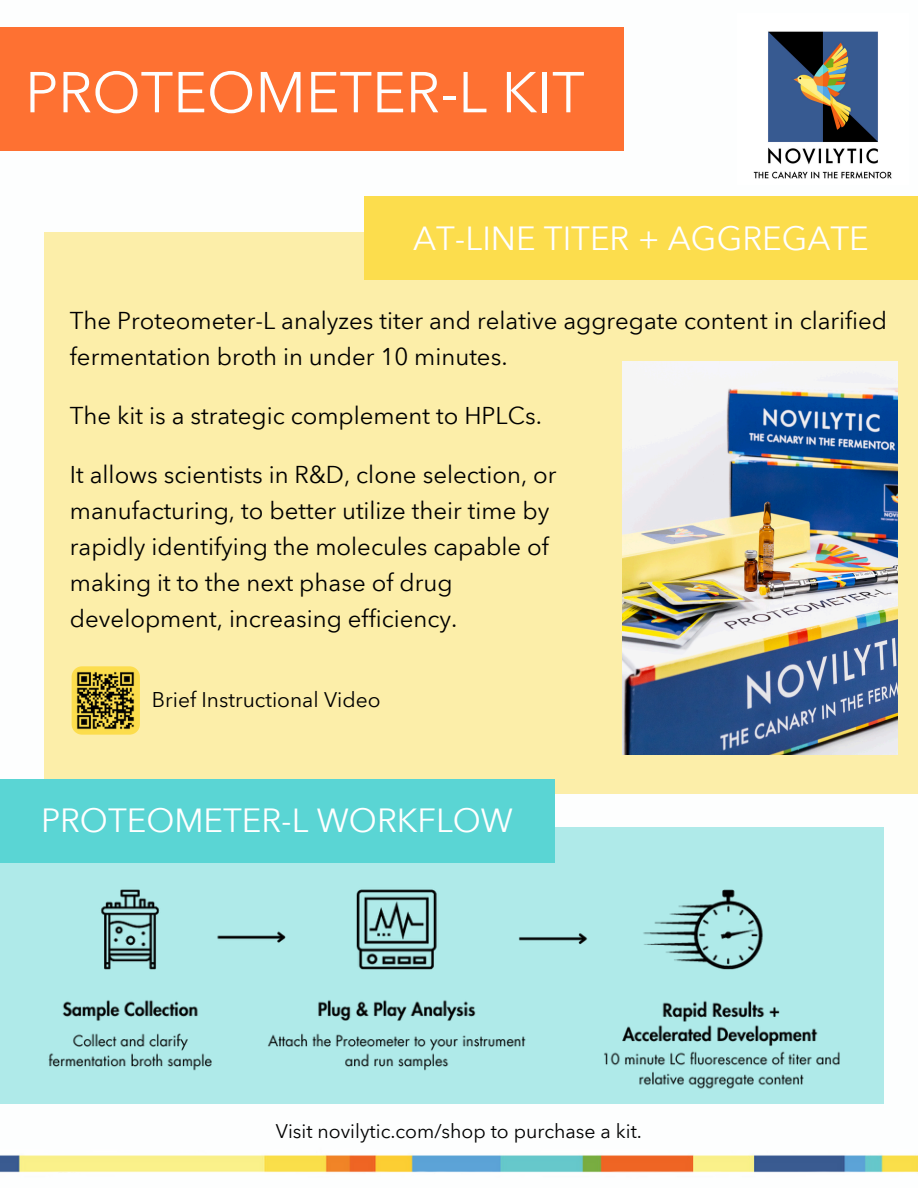
<style>
.page{position:relative;width:918px;height:1188px;background:#fff}
.page>*{position:absolute;margin:0;border:0;box-sizing:border-box;transform-origin:0 0}
.t1{font:57px "Avenir Next Thai Modern";color:#fdfefe}
.t2{font:33px "Avenir Next Thai Modern";color:#fff}
.t3{font:24px/36px "Avenir Next Thai Modern";color:#000}
.t4{font:21px "Avenir Next Thai Modern";color:#000}
.t5{font:19.5px "Avenir Next Thai Modern";color:#000}
</style>
<div class="page">
<img style="left:753px;top:31px;width:139px;height:148px">
<img style="left:0;top:1155px;width:918px;height:18px">
<div style="left:44px;top:233px;width:874px;height:561px;background:#fceea9"></div>
<div style="left:0;top:828px;width:883px;height:276px;background:#afeae9"></div>
<div style="left:0;top:779px;width:554px;height:83px;background:#5ad5d4"></div>
<img style="left:623px;top:361px;width:274px;height:394px">
<div style="left:364px;top:197px;width:554px;height:83px;background:#fcdd4d"></div>
<div style="left:0;top:27px;width:624px;height:124px;background:#fe7132"></div>
<img style="left:71px;top:666px;width:69px;height:69px">
<img style="left:10px;top:856px;width:830px;height:233px">
<p class="t1" style="left:25px;top:48px;width:561px">PROTEOMETER-L KIT</p>
<p class="t2" style="left:413px;top:213px;width:457px">AT-LINE TITER + AGGREGATE</p>
<p class="t3" style="left:70px;top:301px;width:819px">The Proteometer-L analyzes titer and relative aggregate content in clarified fermentation broth in under 10 minutes.</p>
<h2 class="t3" style="left:70px;top:397px;width:474px">The kit is a strategic complement to HPLCs.</h2>
<p class="t3" style="left:70px;top:455px;width:488px">It allows scientists in R&amp;D, clone selection, or manufacturing, to better utilize their time by rapidly identifying the molecules capable of making it to the next phase of drug development, increasing efficiency.</p>
<p class="t4" style="left:152px;top:683px;width:230px">Brief Instructional Video</p>
<h3 class="t2" style="left:41px;top:795px;width:473px">PROTEOMETER-L WORKFLOW</h3>
<h3 class="t5" style="left:276px;top:1116px;width:368px">Visit novilytic.com/shop to purchase a kit.</h3>
</div>
